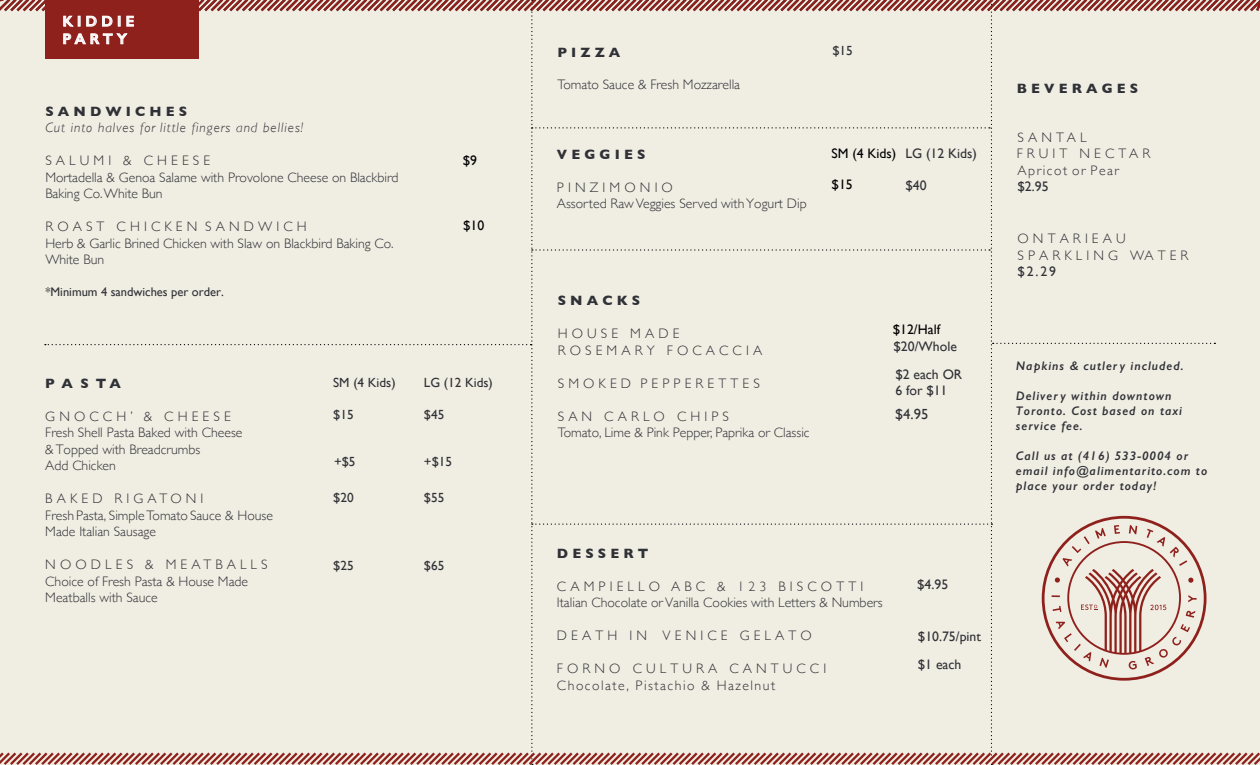
<style>
.page{position:relative;width:1260px;height:765px;background:#f0ede3}
.page>*{position:absolute;margin:0;border:0;box-sizing:border-box;transform-origin:0 0}
.t1{font:600 14.62px/17.6px "Gill Sans";letter-spacing:.3em;color:#fef9fb}
.t2{font:14.62px "Gill Sans";color:#303136}
.t3{font:300 13.75px/16.5px "Gill Sans";color:#303136}
.t4{font:300 13.75px/16.5px "Gill Sans";letter-spacing:.3em;color:#303136}
.t5{font:700 13.75px "Gill Sans";letter-spacing:.3em;color:#303136}
.t6{font:300 13.75px/16.5px "Gill Sans";letter-spacing:.11em;color:#303136}
.t7{font:13.75px/16.5px "Gill Sans";color:#303136}
.t8{font:italic 300 13.75px "Gill Sans";letter-spacing:.07em;color:#303136}
.t9{font:13.75px "Gill Sans";color:#303136}
.t10{font:300 13.75px/16.5px "Gill Sans";letter-spacing:.25em;color:#303136}
.t11{font:13.75px "Gill Sans";color:#000}
.t12{font:13.25px "Gill Sans";color:#303136}
.t13{font:13.25px "Gill Sans";color:#303136}
.t14{font:italic 600 12.5px/15px "Gill Sans";letter-spacing:.075em;color:#303136}
.t15{font:12.5px "Gill Sans";color:#303136}
.s1{font-style:inherit}
.s2{color:#000}
</style>
<div class="page">
<p class="t1" style="left:63px;top:12px;width:73px">KIDDIE<br>PARTY</p>
<p class="t5" style="left:45px;top:100px;width:143px">SANDWICHES</p>
<p class="t8" style="left:45px;top:120px;width:259px">Cut into halves for little fingers and bellies!</p>
<p class="t3" style="left:45px;top:152px;width:355px">SALUMI &amp; CHEESE<br>Mortadella &amp; Genoa Salame with Provolone Cheese on Blackbird<br>Baking Co. White Bun</p>
<p class="t3" style="left:45px;top:218px;width:350px">ROAST CHICKEN SANDWICH<br>Herb &amp; Garlic Brined Chicken with Slaw on Blackbird Baking Co.<br>White Bun</p>
<p class="t15" style="left:45px;top:285px;width:180px">*Minimum 4 sandwiches per order.</p>
<p class="t11" style="left:463px;top:153px;width:16px">$9</p>
<p class="t11" style="left:463px;top:218px;width:23px">$10</p>
<p class="t5" style="left:45px;top:373px;width:77px">P A S TA</p>
<p class="t3" style="left:45px;top:407px;width:199px">GNOCCH’ &amp; CHEESE<br>Fresh Shell Pasta Baked with Cheese &amp; Topped with Breadcrumbs<br>Add Chicken</p>
<p class="t3" style="left:45px;top:490px;width:229px">BAKED RIGATONI<br>Fresh Pasta, Simple Tomato Sauce &amp; House<br>Made Italian Sausage</p>
<p class="t3" style="left:45px;top:556px;width:224px">NOODLES &amp; MEATBALLS<br>Choice of Fresh Pasta &amp; House Made<br>Meatballs with Sauce</p>
<p class="t12" style="left:333px;top:375px;width:64px">SM (4 Kids)</p>
<p class="t12" style="left:333px;top:407px;width:22px">$15</p>
<p class="t12" style="left:334px;top:454px;width:23px">+$5</p>
<p class="t12" style="left:333px;top:490px;width:22px">$20</p>
<p class="t12" style="left:333px;top:558px;width:22px">$2<span class="s1">5</span></p>
<p class="t12" style="left:424px;top:375px;width:70px">LG (12 Kids)</p>
<p class="t12" style="left:424px;top:407px;width:22px">$4<span class="s1">5</span></p>
<p class="t12" style="left:424px;top:454px;width:30px">+$15</p>
<p class="t13" style="left:424px;top:490px;width:22px"><span class="s1">$</span>55</p>
<p class="t13" style="left:424px;top:558px;width:22px"><span class="s1">$</span>65</p>
<p class="t5" style="left:558px;top:41px;width:64px">PIZZA</p>
<p class="t3" style="left:558px;top:76px;width:184px">Tomato Sauce &amp; Fresh Mozzarella</p>
<p class="t5" style="left:557px;top:144px;width:90px">VEGGIES</p>
<p class="t3" style="left:557px;top:178px;width:251px">PINZIMONIO<br>Assorted Raw Veggies Served with Yogurt Dip</p>
<p class="t12" style="left:832px;top:42px;width:22px">$1<span class="s1">5</span></p>
<p class="t11" style="left:832px;top:145px;width:66px">SM (4 Kids)</p>
<p class="t11" style="left:832px;top:177px;width:23px">$15</p>
<p class="t7" style="left:905px;top:145px;width:73px">LG (12 Kids)</p>
<p class="t7" style="left:905px;top:178px;width:23px">$40</p>
<p class="t5" style="left:558px;top:289px;width:84px">SNACKS</p>
<p class="t4" style="left:558px;top:325px;width:206px">HOUSE MADE<br>ROSEMARY FOCACCIA</p>
<p class="t4" style="left:558px;top:374px;width:204px">SMOKED PEPPERETTES</p>
<p class="t3" style="left:558px;top:407px;width:253px">SAN CARLO CHIPS<br>Tomato, Lime &amp; Pink Pepper, Paprika or Classic</p>
<p class="t7" style="left:893px;top:322px;width:66px;line-height:17px"><span class="s2">$12/</span><span class="s2">H</span><span class="s2">alf </span>$<span class="s1">2</span>0/Whole</p>
<p class="t7" style="left:895px;top:366px;width:68px">$2 each OR<br>6 for $1<span class="s1">1</span></p>
<p class="t2" style="left:895px;top:406px;width:35px">$4.95</p>
<p class="t5" style="left:557px;top:542px;width:93px">DESSERT</p>
<p class="t3" style="left:557px;top:577px;width:327px">CAMPIELLO ABC &amp; 123 BISCOTTI<br>Italian Chocolate orVanilla Cookies with Letters &amp; Numbers</p>
<p class="t4" style="left:557px;top:627px;width:256px">DEATH IN VENICE GELATO</p>
<p class="t6" style="left:557px;top:660px;width:271px">FORNO CULTURA CANTUCCI<br>Chocolate, Pistachio &amp; Hazelnut</p>
<p class="t9" style="left:917px;top:576px;width:33px">$4.95</p>
<p class="t9" style="left:918px;top:628px;width:65px">$10.75/pint</p>
<p class="t9" style="left:918px;top:656px;width:45px">$1 each</p>
<p class="t5" style="left:1017px;top:77px;width:123px">BEVERAGES</p>
<p class="t10" style="left:1017px;top:128px;width:135px">SANTAL<br>FRUIT NECTAR<br>Apricot or Pear</p>
<p class="t9" style="left:1018px;top:179px;width:33px">$2.95</p>
<p class="t4" style="left:1018px;top:230px;width:172px">ONTARIEAU<br>SPARKLING WATER</p>
<p class="t9" style="left:1018px;top:263px;width:40px">$2.29</p>
<p class="t14" style="left:1016px;top:358px;width:169px">Napkins &amp; cutler y included.</p>
<p class="t14" style="left:1016px;top:388px;width:168px">Deliver y within downtown<br>Toronto. Cost based on taxi service fee.</p>
<p class="t14" style="left:1016px;top:448px;width:193px">Call us at (416) 533-0004 or email info@alimentarito.com to place your order today!</p>
</div>
